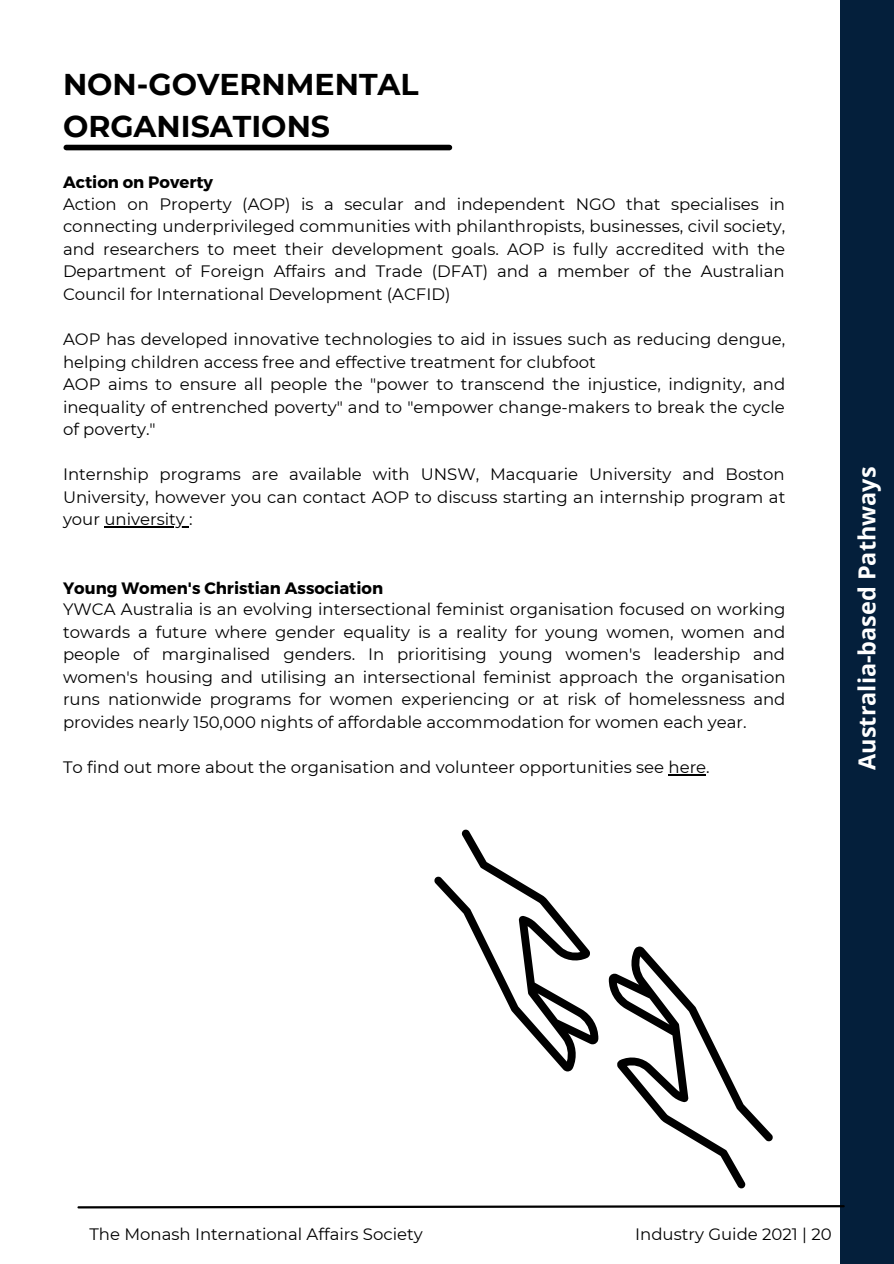
<style>
.page{position:relative;width:894px;height:1264px;background:#fff}
.page>*{position:absolute;margin:0;border:0;box-sizing:border-box;transform-origin:0 0}
.t1{font:700 30px/41.7px "Montserrat";color:#000}
.t2{font:700 23.4px "Open Sans";color:#fff}
.t3{font:16.5px/22.5px "Montserrat";color:#000;text-align:justify}
.t4{font:700 16.5px "Montserrat";color:#000}
</style>
<div class="page">
<div style="left:66px;top:145px;width:383px;height:5px;background:#000"></div>
<hr style="left:104px;top:526px;width:85px;height:1px;background:#000">
<hr style="left:668px;top:774px;width:38px;height:1px;background:#000">
<div style="left:840px;top:0;width:53px;height:1263px;background:#041f3b"></div>
<svg style="left:77px;top:1205px;width:768px;height:4px"></svg>
<svg style="left:608px;top:946px;width:165px;height:242px"></svg>
<svg style="left:434px;top:829px;width:164px;height:242px"></svg>
<h1 class="t1" style="left:63px;top:64px;width:357px">NON-GOVERNMENTAL<br>ORGANISATIONS</h1>
<p class="t4" style="left:63px;top:172px;width:152px">Action on Poverty</p>
<p class="t3" style="left:63px;top:193px;width:723px">Action on Property (AOP) is a secular and independent NGO that specialises in connecting underprivileged communities with philanthropists, businesses, civil society, and researchers to meet their development goals. AOP is fully accredited with the Department of Foreign Affairs and Trade (DFAT) and a member of the Australian Council for International Development (ACFID)</p>
<p class="t3" style="left:63px;top:328px;width:723px;text-align:left">AOP has developed innovative technologies to aid in issues such as reducing dengue, helping children access free and effective treatment for clubfoot<br>AOP aims to ensure all people the "power to transcend the injustice, indignity, and inequality of entrenched poverty" and to "empower change-makers to break the cycle of poverty."</p>
<p class="t3" style="left:63px;top:463px;width:723px">Internship programs are available with UNSW, Macquarie University and Boston University, however you can contact AOP to discuss starting an internship program at your university :</p>
<p class="t4" style="left:63px;top:577px;width:321px">Young Women's Christian Association</p>
<p class="t3" style="left:63px;top:598px;width:724px">YWCA Australia is an evolving intersectional feminist organisation focused on working towards a future where gender equality is a reality for young women, women and people of marginalised genders. In prioritising young women's leadership and women's housing and utilising an intersectional feminist approach the organisation runs nationwide programs for women experiencing or at risk of homelessness and provides nearly 150,000 nights of affordable accommodation for women each year.</p>
<p class="t3" style="left:63px;top:755px;width:648px">To find out more about the organisation and volunteer opportunities see here.</p>
<h2 class="t2" style="left:850px;top:769px;width:304px;rotate:-90deg">Australia-based Pathways</h2>
<p class="t3" style="left:89px;top:1222px;width:335px">The Monash International Affairs Society</p>
<p class="t3" style="left:635px;top:1222px;width:198px">Industry Guide 2021 | 20</p>
</div>
